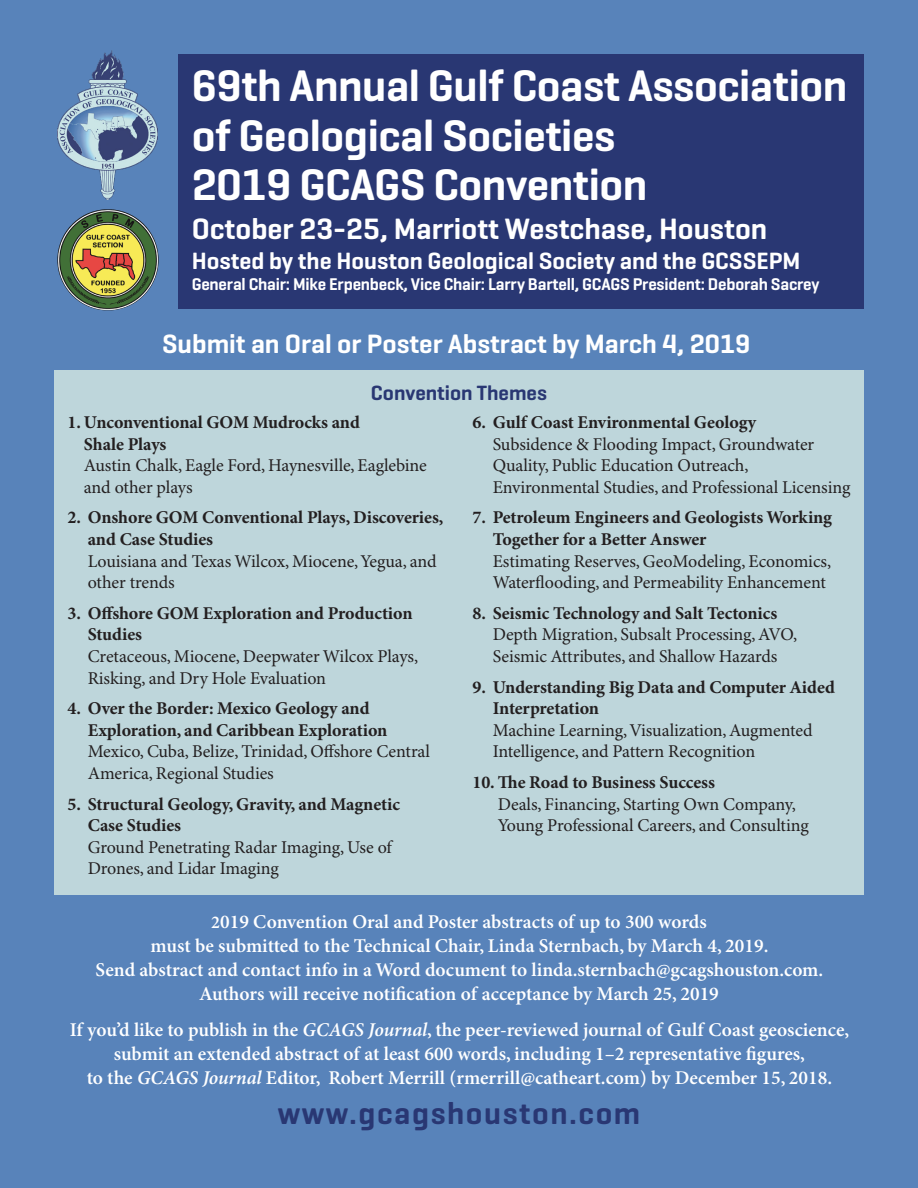
<style>
.page{position:relative;width:918px;height:1188px;background:#5883ba}
.page>*{position:absolute;margin:0;border:0;box-sizing:border-box;transform-origin:0 0}
.t1{font:600 45px/49.5px "Geogrotesque";letter-spacing:-.01em;color:#fff}
.t2{font:600 31.5px "Geogrotesque";letter-spacing:.05em;color:#293773}
.t3{font:600 30px "Geogrotesque";color:#fff}
.t4{font:600 27px "Geogrotesque";color:#fff}
.t5{font:600 24px "Geogrotesque";color:#fff}
.t6{font:600 21px "Geogrotesque";color:#293773}
.t7{font:600 19.5px "Minion Pro";color:#fff}
.t8{font:18px/21.6px "Minion Pro";letter-spacing:-.005em;color:#231f20}
.t9{font:700 18px/21.6px "Minion Pro";letter-spacing:-.005em;color:#231f20}
.t10{font:600 17.25px "Geogrotesque";letter-spacing:-.01em;color:#fff}
.s1{font-weight:700}
.s2{font-weight:400}
.s3{font-size:18px}
.s4{font-style:italic}
</style>
<div class="page">
<div style="left:178px;top:54px;width:686px;height:255px;background:#293773"></div>
<img style="left:57px;top:50px;width:100px;height:150px">
<div style="left:54px;top:370px;width:810px;height:525px;background:#bed6db"></div>
<img style="left:57px;top:209px;width:102px;height:101px;border-radius:49px">
<p class="t1" style="left:192px;top:61px;width:657px">69th Annual Gulf Coast Association of Geological Societies</p>
<p class="t1" style="left:192px;top:160px;width:457px">2019 GCAGS Convention</p>
<p class="t3" style="left:192px;top:210px;width:577px">October 23-25, Marriott Westchase, Houston</p>
<p class="t5" style="left:192px;top:246px;width:610px">Hosted by the Houston Geological Society and the GCSSEPM</p>
<p class="t10" style="left:192px;top:274px;width:629px">General Chair: Mike Erpenbeck, Vice Chair: Larry Bartell, GCAGS President: Deborah Sacrey</p>
<p class="t4" style="left:162px;top:327px;width:590px">Submit an Oral or Poster Abstract by March 4, 2019</p>
<p class="t6" style="left:371px;top:379px;width:178px">Convention Themes</p>
<p class="t8" style="left:84px;top:412px;width:345px;text-indent:-16px"><span class="s1">1. Unconventional GOM Mudrocks and<br>Shale Plays<br></span>Austin Chalk, Eagle Ford, Haynesville, Eaglebine and other plays</p>
<p class="t9" style="left:88px;top:508px;width:357px;text-indent:-20px">2. Onshore GOM Conventional Plays, Discoveries, and Case Studies<br><span class="s2">Louisiana and Texas Wilcox, Miocene, Yegua, and other trends</span></p>
<p class="t8" style="left:88px;top:603px;width:332px;text-indent:-20px"><span class="s1">3. Offshore GOM Exploration and Production Studies<br></span>Cretaceous, Miocene, Deepwater Wilcox Plays, Risking, and Dry Hole Evaluation</p>
<p class="t9" style="left:88px;top:698px;width:344px;text-indent:-20px">4. Over the Border: Mexico Geology and Exploration, and Caribbean Exploration <span class="s2">Mexico, Cuba, Belize, Trinidad, Offshore Central America, Regional Studies</span></p>
<p class="t8" style="left:88px;top:794px;width:314px;text-indent:-20px"><span class="s1">5. Structural Geology, Gravity, and Magnetic<br>Case Studies<br></span>Ground Penetrating Radar Imaging, Use of<br>Drones, and Lidar Imaging</p>
<p class="t8" style="left:493px;top:412px;width:359px;text-indent:-20px"><span class="s1">6. Gulf Coast Environmental Geology<br></span>Subsidence &amp; Flooding Impact, Groundwater Quality, Public Education Outreach, Environmental Studies, and Professional Licensing</p>
<p class="t8" style="left:493px;top:508px;width:341px;text-indent:-20px"><span class="s1">7. Petroleum Engineers and Geologists Working Together for a Better Answer<br></span>Estimating Reserves, GeoModeling, Economics, Waterflooding, and Permeability Enhancement</p>
<p class="t8" style="left:493px;top:603px;width:306px;text-indent:-20px"><span class="s1">8. Seismic Technology and Salt Tectonics<br></span>Depth Migration, Subsalt Processing, AVO,<br>Seismic Attributes, and Shallow Hazards</p>
<p class="t8" style="left:493px;top:677px;width:344px;text-indent:-20px"><span class="s1">9. Understanding Big Data and Computer Aided Interpretation<br></span>Machine Learning, Visualization, Augmented Intelligence, and Pattern Recognition</p>
<p class="t8" style="left:498px;top:772px;width:312px;text-indent:-25px"><span class="s1">10. The Road to Business Success<br></span>Deals, Financing, Starting Own Company,<br>Young Professional Careers, and Consulting</p>
<p class="t7" style="left:211px;top:910px;width:497px"><span class="s3">2</span>019 Convention Oral and Poster abstracts of up to 300 words</p>
<p class="t7" style="left:150px;top:934px;width:620px">must be submitted to the Technical Chair, Linda Sternbach, by March 4, 2019.</p>
<p class="t7" style="left:96px;top:958px;width:729px">Send abstract and contact info in a Word document to linda.sternbach@gcagshouston.com.</p>
<p class="t7" style="left:199px;top:982px;width:521px">Authors will receive notification of acceptance by March 25, 2019</p>
<p class="t7" style="left:70px;top:1018px;width:781px">If you’d like to publish in the <span class="s4">GCAGS Journal</span>, the peer-reviewed journal of Gulf Coast geoscience,</p>
<p class="t7" style="left:114px;top:1042px;width:693px">submit an extended abstract of at least 600 words, including 1–2 representative figures,</p>
<p class="t7" style="left:87px;top:1066px;width:747px">to the <span class="s4">GCAGS Journal</span> Editor, Robert Merrill (rmerrill@catheart.com) by December 15, 2018.</p>
<p class="t2" style="left:278px;top:1094px;width:364px">www.gcagshouston.com</p>
</div>
